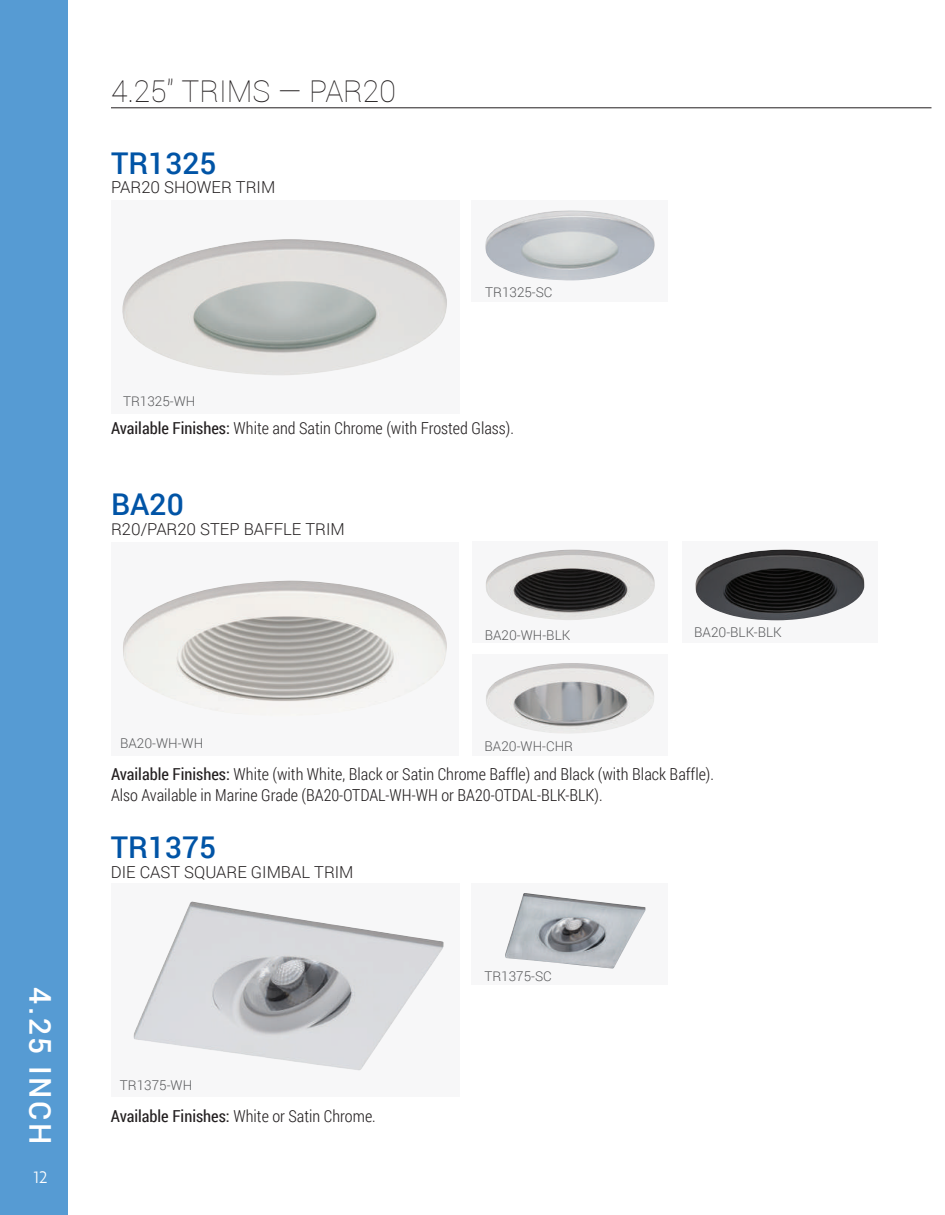
<style>
.page{position:relative;width:945px;height:1215px;background:#fff}
.page>*{position:absolute;margin:0;border:0;box-sizing:border-box;transform-origin:0 0}
.t1{font:500 30px "Roboto";color:#0154a6}
.t2{font:100 30px "Roboto";color:#231f20}
.t3{font:500 30px "Roboto";letter-spacing:.08em;color:#fff}
.t4{font:300 18px "Agenda";color:#fff}
.t5{font:300 16.5px/21px "Roboto Condensed";color:#231f20}
.t6{font:300 16.5px "Roboto";color:#231f20}
.t7{font:300 13.5px "Roboto";color:#57585a}
.s1{font-weight:400}
</style>
<div class="page">
<div style="left:0;top:0;width:68px;height:1215px;background:#569bd3"></div>
<div style="left:111px;top:883px;width:348px;height:214px;background:#f7f7f8"></div>
<div style="left:472px;top:883px;width:196px;height:102px;background:#f7f7f8"></div>
<img style="left:505px;top:893px;width:140px;height:76px">
<img style="left:134px;top:902px;width:310px;height:168px">
<div style="left:111px;top:542px;width:348px;height:213px;background:#f7f7f8"></div>
<div style="left:472px;top:654px;width:196px;height:101px;background:#f7f7f8"></div>
<div style="left:682px;top:542px;width:196px;height:101px;background:#f7f7f8"></div>
<img style="left:695px;top:550px;width:169px;height:70px">
<img style="left:123px;top:581px;width:324px;height:129px">
<div style="left:472px;top:542px;width:196px;height:101px;background:#f7f7f8"></div>
<img style="left:486px;top:550px;width:169px;height:70px">
<img style="left:486px;top:663px;width:168px;height:70px">
<div style="left:472px;top:201px;width:196px;height:101px;background:#f7f7f8"></div>
<div style="left:111px;top:201px;width:348px;height:213px;background:#f7f7f8"></div>
<img style="left:122px;top:239px;width:325px;height:136px">
<img style="left:485px;top:210px;width:170px;height:70px">
<hr style="left:111px;top:107px;width:821px;height:1px;background:#231f20">
<h1 class="t3" style="left:61px;top:987px;width:158px;rotate:90deg">4.25 INCH</h1>
<p class="t4" style="left:34px;top:1166px;width:15px">12</p>
<h1 class="t2" style="left:111px;top:71px;width:287px">4.25" TRIMS — PAR20</h1>
<h1 class="t1" style="left:111px;top:142px;width:107px">TR1325</h1>
<p class="t6" style="left:111px;top:176px;width:166px">PAR20 SHOWER TRIM</p>
<p class="t7" style="left:123px;top:392px;width:74px">TR1325-WH</p>
<p class="t7" style="left:485px;top:282px;width:69px">TR1325-SC</p>
<p class="t5" style="left:111px;top:417px;width:404px"><span class="s1">Available Finishes:</span> White and Satin Chrome (with Frosted Glass).</p>
<h1 class="t1" style="left:111px;top:483px;width:74px">BA20</h1>
<p class="t6" style="left:111px;top:517px;width:235px">R20/PAR20 STEP BAFFLE TRIM</p>
<p class="t7" style="left:485px;top:626px;width:87px">BA20-WH-BLK</p>
<p class="t7" style="left:694px;top:623px;width:89px">BA20-BLK-BLK</p>
<p class="t7" style="left:120px;top:734px;width:85px">BA20-WH-WH</p>
<p class="t7" style="left:485px;top:737px;width:90px">BA20-WH-CHR</p>
<p class="t5" style="left:111px;top:763px;width:604px"><span class="s1">Available Finishes:</span> White (with White, Black or Satin Chrome Baffle) and Black (with Black Baffle).<br>Also Available in Marine Grade (BA20-OTDAL-WH-WH or BA20-OTDAL-BLK-BLK).</p>
<h1 class="t1" style="left:111px;top:826px;width:107px">TR1375</h1>
<p class="t6" style="left:111px;top:860px;width:244px">DIE CAST SQUARE GIMBAL TRIM</p>
<p class="t7" style="left:120px;top:1076px;width:74px">TR1375-WH</p>
<p class="t5" style="left:111px;top:1105px;width:266px"><span class="s1">Available Finishes:</span> White or Satin Chrome.</p>
<p class="t7" style="left:484px;top:967px;width:69px">TR1375-SC</p>
</div>
